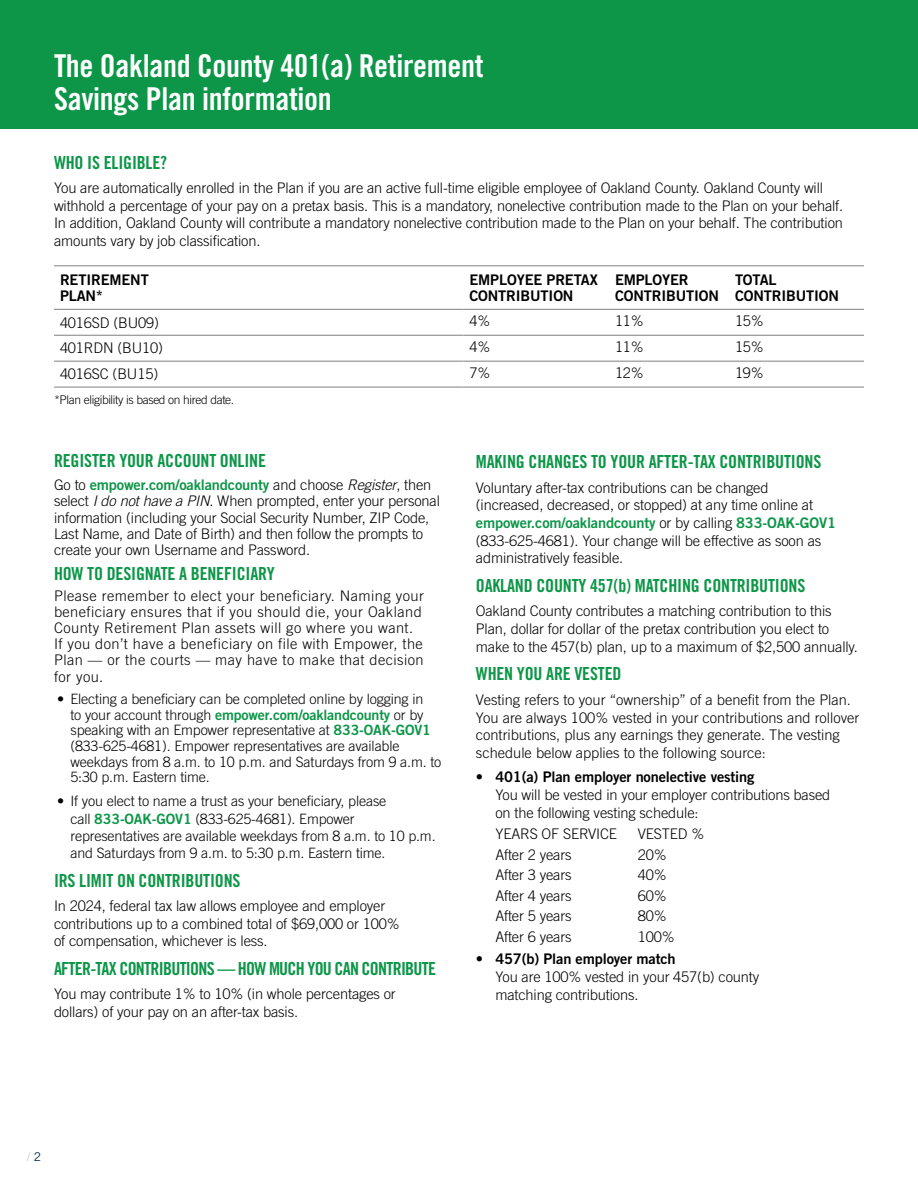
<style>
.page{position:relative;width:918px;height:1188px;background:#fff}
.page>*{position:absolute;margin:0;border:0;box-sizing:border-box;transform-origin:0 0}
.t1{font:31.5px/33px "Trade Gothic LT Std Bd Cn 20";letter-spacing:-.01em;color:#fff}
.t2{font:18px "Trade Gothic LT Std Bd Cn 20";letter-spacing:-.01em;color:#0d9648}
.t3{font:18px "Trade Gothic LT Std Bd Cn 20";letter-spacing:-.04em;color:#0d9648}
.t4{font:300 14.7px/17.7px "Trade Gothic LT Std";letter-spacing:-.01em;color:#000}
.t5{font:300 14.7px/16px "Trade Gothic LT Std";letter-spacing:.03em;color:#000}
.t6{font:14.7px/16.5px "Trade Gothic LT Std Bd 2";letter-spacing:-.01em;color:#000}
.t7{font:14.7px "Trade Gothic LT Std Bd 2";letter-spacing:-.01em;color:#0d9648}
.t8{font:300 14.25px/15.8px "Trade Gothic LT Std";letter-spacing:-.01em;color:#000}
.t9{font:14.25px "Trade Gothic LT Std Bd 2";letter-spacing:-.01em;color:#0d9648}
.t10{font:300 12px "Trade Gothic LT Std";letter-spacing:-.03em;color:#000}
.t11{font:12px "Trade Gothic LT Std";color:#c9cacc}
.s1{font-family:"Trade Gothic LT Std";font-weight:300;color:#000}
.s2{font-family:"Trade Gothic LT Std";font-weight:300;font-style:italic;color:#000}
.s3{font-style:italic}
.s4{font-family:"Trade Gothic LT Std Bd 2";font-weight:400;color:#0d9648}
.s5{font-family:"Trade Gothic LT Std";font-weight:300}
.s6{color:#002247}
</style>
<div class="page">
<div style="left:0;top:0;width:918px;height:129px;background:#0d9648"></div>
<hr style="left:54px;top:265px;width:410px;height:1px;background:#807f83">
<hr style="left:464px;top:265px;width:145px;height:1px;background:#807f83">
<hr style="left:609px;top:265px;width:120px;height:1px;background:#807f83">
<hr style="left:729px;top:265px;width:135px;height:1px;background:#807f83">
<hr style="left:54px;top:309px;width:410px;height:1px;background:#807f83">
<hr style="left:464px;top:309px;width:145px;height:1px;background:#807f83">
<hr style="left:609px;top:309px;width:120px;height:1px;background:#807f83">
<hr style="left:729px;top:309px;width:135px;height:1px;background:#807f83">
<hr style="left:54px;top:335px;width:410px;height:1px;background:#807f83">
<hr style="left:464px;top:335px;width:145px;height:1px;background:#807f83">
<hr style="left:609px;top:335px;width:120px;height:1px;background:#807f83">
<hr style="left:54px;top:361px;width:410px;height:1px;background:#807f83">
<hr style="left:464px;top:361px;width:145px;height:1px;background:#807f83">
<hr style="left:609px;top:361px;width:120px;height:1px;background:#807f83">
<hr style="left:54px;top:387px;width:410px;height:1px;background:#807f83">
<hr style="left:464px;top:387px;width:145px;height:1px;background:#807f83">
<hr style="left:609px;top:387px;width:120px;height:1px;background:#807f83">
<hr style="left:729px;top:335px;width:135px;height:1px;background:#807f83">
<hr style="left:729px;top:361px;width:135px;height:1px;background:#807f83">
<hr style="left:729px;top:387px;width:135px;height:1px;background:#807f83">
<h1 class="t1" style="left:54px;top:49px;width:431px">The Oakland County 401(a) Retirement<br>Savings Plan information</h1>
<p class="t2" style="left:54px;top:152px;width:115px">WHO IS ELIGIBLE?</p>
<p class="t4" style="left:54px;top:179px;width:791px">You are automatically enrolled in the Plan if you are an active full-time eligible employee of Oakland County. Oakland County will withhold a percentage of your pay on a pretax basis. This is a mandatory, nonelective contribution made to the Plan on your behalf.<br>In addition, Oakland County will contribute a mandatory nonelective contribution made to the Plan on your behalf. The contribution amounts vary by job classification.</p>
<p class="t6" style="left:60px;top:271px;width:90px">RETIREMENT<br>PLAN*</p>
<p class="t6" style="left:470px;top:271px;width:130px">EMPLOYEE PRETAX<br>CONTRIBUTION</p>
<p class="t6" style="left:615px;top:271px;width:106px">EMPLOYER<br>CONTRIBUTION</p>
<p class="t6" style="left:735px;top:271px;width:106px">TOTAL<br>CONTRIBUTION</p>
<p class="t4" style="left:60px;top:313px;width:101px">4016SD (BU09)</p>
<p class="t4" style="left:470px;top:312px;width:22px">4%</p>
<p class="t4" style="left:615px;top:312px;width:30px">11%</p>
<p class="t4" style="left:735px;top:312px;width:30px">15%</p>
<p class="t4" style="left:60px;top:339px;width:105px">401RDN (BU10)</p>
<p class="t4" style="left:470px;top:338px;width:22px">4%</p>
<p class="t4" style="left:615px;top:338px;width:30px">11%</p>
<p class="t4" style="left:735px;top:338px;width:30px">15%</p>
<p class="t4" style="left:60px;top:365px;width:100px">4016SC (BU15)</p>
<p class="t4" style="left:470px;top:363px;width:22px">7%</p>
<p class="t4" style="left:615px;top:363px;width:30px">12%</p>
<p class="t4" style="left:735px;top:363px;width:30px">19%</p>
<p class="t10" style="left:54px;top:392px;width:182px">*Plan eligibility is based on hired date.</p>
<p class="t2" style="left:54px;top:450px;width:214px">REGISTER YOUR ACCOUNT ONLINE</p>
<p class="t7" style="left:54px;top:476px;width:379px"><span class="s1">Go to</span> empower.com/oaklandcounty <span class="s1">and choose</span> <span class="s2">Register</span><span class="s1">, then</span></p>
<p class="t4" style="left:54px;top:493px;width:388px;line-height:16px">select <span class="s3">I do not have a PIN</span>. When prompted, enter your personal information (including your Social Security Number, ZIP Code, Last Name, and Date of Birth) and then follow the prompts to create your own Username and Password.</p>
<p class="t2" style="left:54px;top:562px;width:222px">HOW TO DESIGNATE A BENEFICIARY</p>
<p class="t5" style="left:54px;top:588px;width:371px">Please remember to elect your beneficiary. Naming your beneficiary ensures that if you should die, your Oakland County Retirement Plan assets will go where you want.<br>If you don’t have a beneficiary on file with Empower, the Plan — or the courts — may have to make that decision for you.</p>
<p class="t8" style="left:57px;top:691px;width:368px">• Electing a beneficiary can be completed online by logging in</p>
<p class="t9" style="left:70px;top:706px;width:354px"><span class="s1">to your account through</span> empower.com/oaklandcounty <span class="s1">or by</span></p>
<p class="t8" style="left:70px;top:722px;width:372px">speaking with an Empower representative at <span class="s4">833-OAK-GOV1 </span>(833-625-4681). Empower representatives are available weekdays from 8 a.m. to 10 p.m. and Saturdays from 9 a.m. to 5:30 p.m. Eastern time.</p>
<p class="t8" style="left:70px;top:792px;width:367px;line-height:17.2px;text-indent:-13px">• If you elect to name a trust as your beneficiary, please<br>call <span class="s4">833-OAK-GOV1</span> (833-625-4681). Empower representatives are available weekdays from 8 a.m. to 10 p.m. and Saturdays from 9 a.m. to 5:30 p.m. Eastern time.</p>
<p class="t2" style="left:54px;top:869px;width:188px">IRS LIMIT ON CONTRIBUTIONS</p>
<p class="t4" style="left:54px;top:897px;width:347px">In 2024, federal tax law allows employee and employer contributions up to a combined total of $69,000 or 100% of compensation, whichever is less.</p>
<p class="t3" style="left:54px;top:958px;width:384px">AFTER-TAX CONTRIBUTIONS — HOW MUCH YOU CAN CONTRIBUTE</p>
<p class="t4" style="left:54px;top:985px;width:343px">You may contribute 1% to 10% (in whole percentages or dollars) of your pay on an after-tax basis.</p>
<p class="t2" style="left:476px;top:451px;width:347px">MAKING CHANGES TO YOUR AFTER-TAX CONTRIBUTIONS</p>
<p class="t4" style="left:476px;top:478px;width:339px">Voluntary after-tax contributions can be changed (increased, decreased, or stopped) at any time online at</p>
<p class="t7" style="left:476px;top:514px;width:362px">empower.com/oaklandcounty <span class="s1">or by calling</span> 833-OAK-GOV1</p>
<p class="t4" style="left:476px;top:532px;width:347px">(833-625-4681). Your change will be effective as soon as administratively feasible.</p>
<p class="t2" style="left:476px;top:575px;width:331px">OAKLAND COUNTY 457(b) MATCHING CONTRIBUTIONS</p>
<p class="t4" style="left:476px;top:602px;width:384px">Oakland County contributes a matching contribution to this<br>Plan, dollar for dollar of the pretax contribution you elect to make to the 457(b) plan, up to a maximum of $2,500 annually.</p>
<p class="t2" style="left:476px;top:663px;width:147px">WHEN YOU ARE VESTED</p>
<p class="t4" style="left:476px;top:691px;width:385px">Vesting refers to your “ownership” of a benefit from the Plan.<br>You are always 100% vested in your contributions and rollover contributions, plus any earnings they generate. The vesting schedule below applies to the following source:</p>
<p class="t6" style="left:476px;top:769px;width:280px"><span class="s5">•</span> 401(a) Plan employer nonelective vesting</p>
<p class="t4" style="left:495px;top:786px;width:337px">You will be vested in your employer contributions based on the following vesting schedule:</p>
<p class="t4" style="left:495px;top:825px;width:123px">YEARS OF SERVICE</p>
<p class="t4" style="left:638px;top:825px;width:68px">VESTED %</p>
<p class="t4" style="left:495px;top:846px;width:78px">After 2 years</p>
<p class="t4" style="left:638px;top:846px;width:30px">20%</p>
<p class="t4" style="left:495px;top:866px;width:78px">After 3 years</p>
<p class="t4" style="left:638px;top:866px;width:30px">40%</p>
<p class="t4" style="left:495px;top:887px;width:78px">After 4 years</p>
<p class="t4" style="left:638px;top:887px;width:30px">60%</p>
<p class="t4" style="left:495px;top:907px;width:78px">After 5 years</p>
<p class="t4" style="left:638px;top:907px;width:30px">80%</p>
<p class="t4" style="left:495px;top:928px;width:78px">After 6 years</p>
<p class="t4" style="left:638px;top:928px;width:38px">100%</p>
<p class="t6" style="left:476px;top:951px;width:201px"><span class="s5">•</span> 457(b) Plan employer match</p>
<p class="t4" style="left:495px;top:968px;width:265px">You are 100% vested in your 457(b) county matching contributions.</p>
<p class="t11" style="left:27px;top:1150px;width:16px">/ <span class="s6">2</span></p>
</div>
